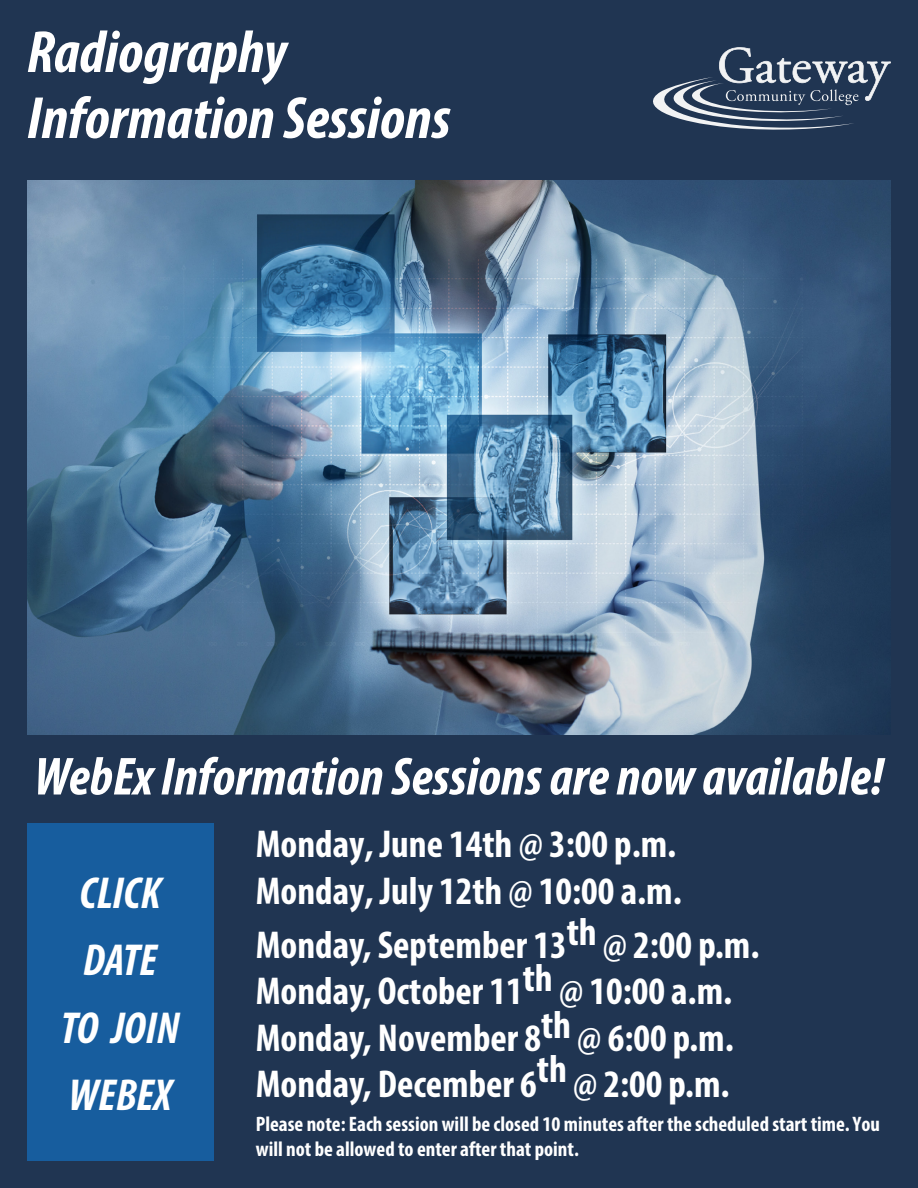
<style>
.page{position:relative;width:918px;height:1188px;background:#203552}
.page>*{position:absolute;margin:0;border:0;box-sizing:border-box;transform-origin:0 0}
.t1{font:italic 700 condensed 60px "Myriad Pro";color:#fff}
.t2{font:italic 700 condensed 54px "Myriad Pro";color:#fff}
.t3{font:italic 700 condensed 45px "Myriad Pro";color:#fff}
.t4{font:700 condensed 39px/46.5px "Myriad Pro";color:#fff}
.t5{font:700 condensed 21px/25.2px "Myriad Pro";color:#fff}
</style>
<div class="page">
<img style="left:27px;top:180px;width:864px;height:554px">
<svg style="left:653px;top:47px;width:238px;height:83px"></svg>
<div style="left:27px;top:824px;width:186px;height:337px;background:#175d9e"></div>
<p class="t1" style="left:27px;top:15px;width:261px">Radiography</p>
<p class="t1" style="left:27px;top:81px;width:425px">Information Sessions</p>
<p class="t2" style="left:34px;top:743px;width:851px">WebEx Information Sessions are now available!</p>
<p class="t3" style="left:79px;top:865px;width:83px">CLICK</p>
<p class="t3" style="left:83px;top:932px;width:75px">DATE</p>
<p class="t3" style="left:61px;top:1000px;width:120px">TO JOIN</p>
<p class="t3" style="left:69px;top:1067px;width:104px">WEBEX</p>
<p class="t4" style="left:256px;top:820px;width:428px">Monday, June 14th @ 3:00 p.m.<br>Monday, July 12th @ 10:00 a.m.</p>
<p class="t4" style="left:256px;top:921px;width:505px">Monday, September 13th @ 2:00 p.m.<br>Monday, October 11th @ 10:00 a.m.<br>Monday, November 8th @ 6:00 p.m.<br>Monday, December 6th @ 2:00 p.m.</p>
<p class="t5" style="left:256px;top:1111px;width:626px">Please note: Each session will be closed 10 minutes after the scheduled start time. You will not be allowed to enter after that point.</p>
</div>
